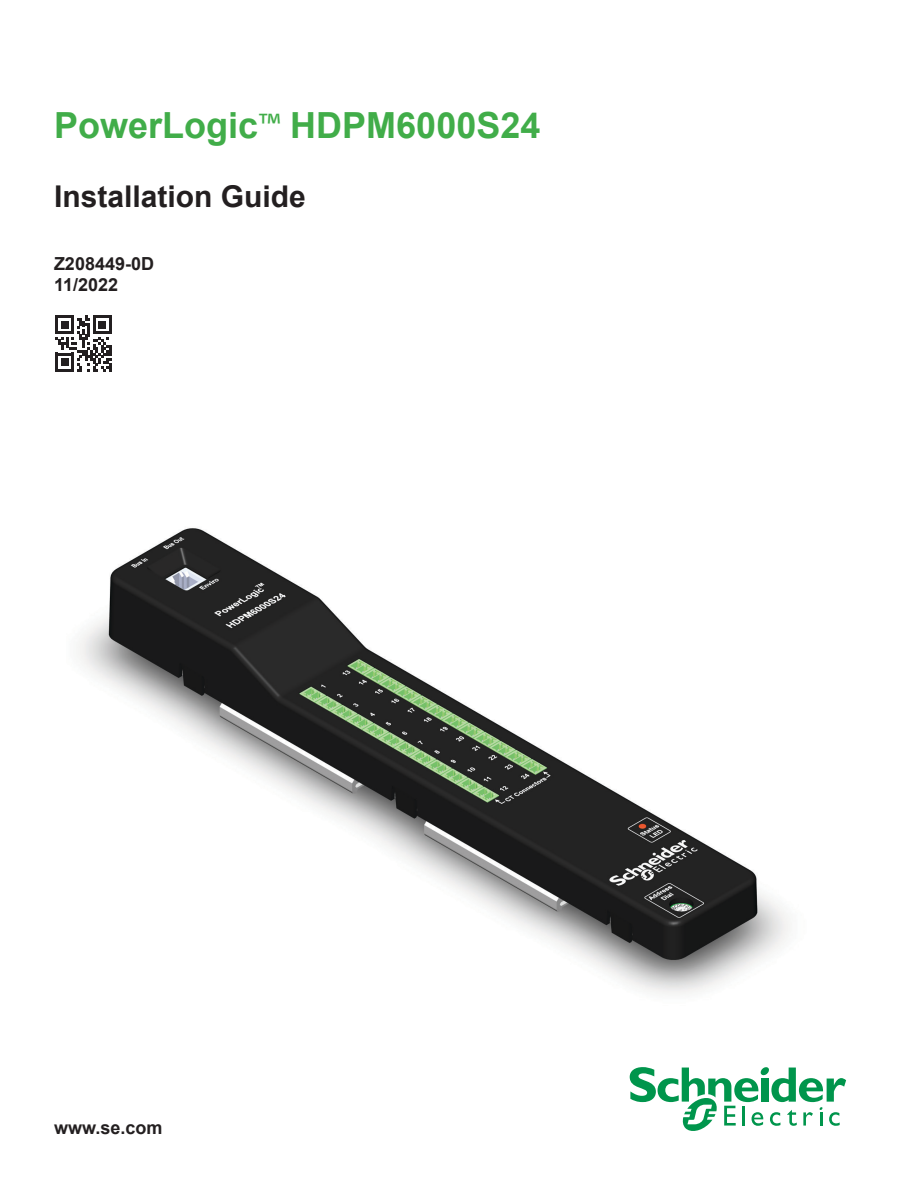
<style>
.page{position:relative;width:918px;height:1188px;background:#fff}
.page>*{position:absolute;margin:0;border:0;box-sizing:border-box;transform-origin:0 0}
.t1{font:700 36px "Arial";color:#41ad49}
.t2{font:700 30px "Arial";color:#231f20}
.t3{font:700 18px/21px "Arial";color:#231f20}
.s1{font-family:"Myriad Pro";font-weight:400}
</style>
<div class="page">
<svg style="left:630px;top:1067px;width:216px;height:64px"></svg>
<svg style="left:56px;top:316px;width:56px;height:55px"></svg>
<img style="left:77px;top:528px;width:713px;height:466px">
<h1 class="t1" style="left:54px;top:100px;width:488px">PowerLogic<span class="s1">™</span> HDPM6000S24</h1>
<h2 class="t2" style="left:54px;top:175px;width:253px">Installation Guide</h2>
<p class="t3" style="left:54px;top:253px;width:102px">Z208449-0D<br>11/2022</p>
<p class="t3" style="left:54px;top:1117px;width:110px">www.se.com</p>
</div>
